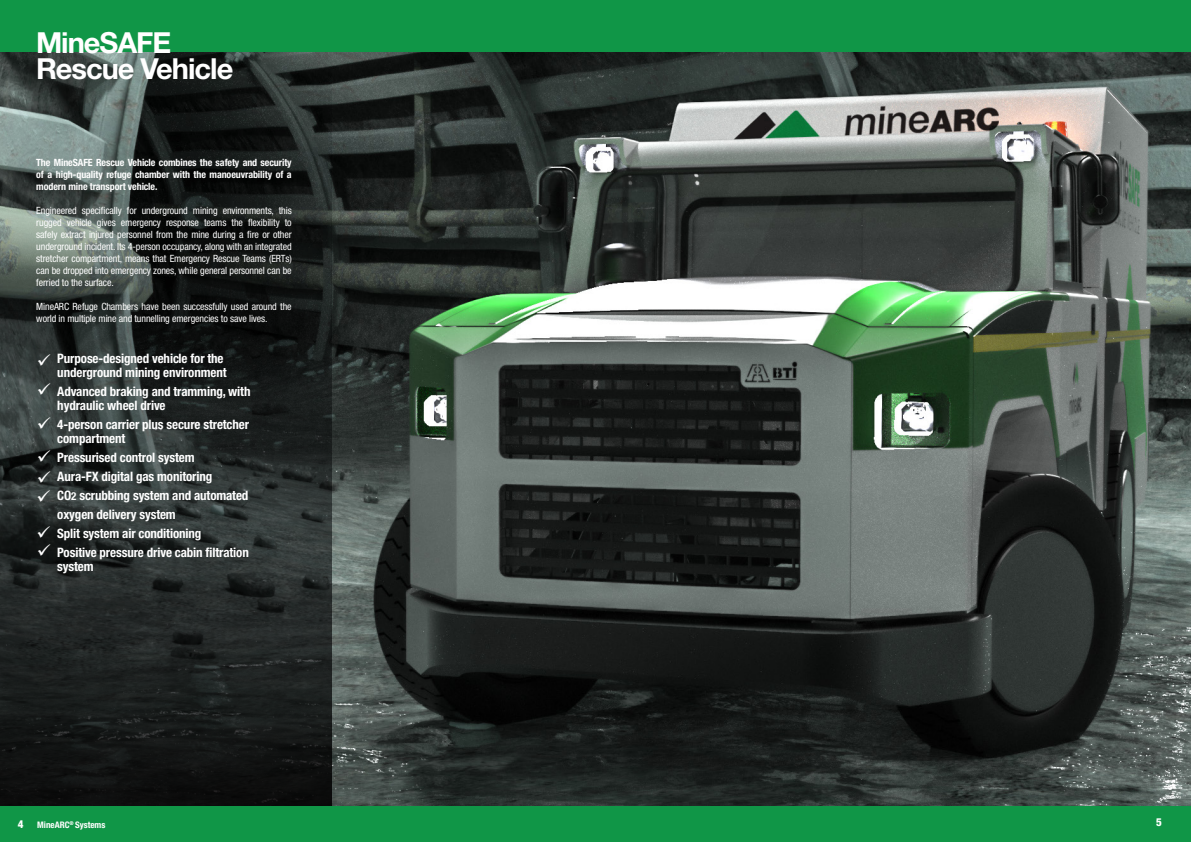
<style>
.page{position:relative;width:1191px;height:842px;background:#fff}
.page>*{position:absolute;margin:0;border:0;box-sizing:border-box;transform-origin:0 0}
.t1{font:700 29px "Helvetica Neue LT Std";letter-spacing:-.035em;color:#fff}
.t2{font:700 condensed 13px/14px "Helvetica Neue LT Std";letter-spacing:-.01em;color:#fff}
.t3{font:800 condensed 11px "Helvetica Neue LT Std";color:#fff}
.t4{font:condensed 10px/12px "Helvetica Neue LT Std";letter-spacing:-.01em;color:#fff;text-align:justify}
.t5{font:700 condensed 10px/12px "Helvetica Neue LT Std";letter-spacing:-.01em;color:#fff;text-align:justify}
.t6{font:700 condensed 9px "Helvetica Neue LT Std";color:#fff}
.s1{font-size:11px}
.s2{font-weight:800;font-size:11px}
</style>
<div class="page">
<div style="left:595px;top:805px;width:596px;height:37px;background:#109647"></div>
<div style="left:0;top:805px;width:595px;height:37px;background:#109647"></div>
<div style="left:595px;top:0;width:596px;height:52px;background:#109647"></div>
<div style="left:0;top:0;width:595px;height:52px;background:#109647"></div>
<img style="left:332px;top:52px;width:859px;height:753px">
<svg style="left:0;top:52px;width:332px;height:753px;background:#272c2b"></svg>
<svg style="left:38px;top:354px;width:12px;height:12px"></svg>
<svg style="left:38px;top:383px;width:12px;height:11px"></svg>
<svg style="left:38px;top:417px;width:12px;height:12px"></svg>
<svg style="left:38px;top:450px;width:12px;height:12px"></svg>
<svg style="left:38px;top:471px;width:12px;height:12px"></svg>
<svg style="left:38px;top:526px;width:12px;height:12px"></svg>
<svg style="left:38px;top:490px;width:12px;height:11px"></svg>
<svg style="left:38px;top:544px;width:12px;height:12px"></svg>
<p class="t1" style="left:36px;top:24px;width:137px">MineSAFE</p>
<p class="t1" style="left:36px;top:50px;width:199px">Rescue Vehicle</p>
<p class="t5" style="left:36px;top:156px;width:257px">The MineSAFE Rescue Vehicle combines the safety and security of a high-quality refuge chamber with the manoeuvrability of a modern mine transport vehicle.</p>
<p class="t4" style="left:36px;top:205px;width:257px">Engineered specifically for underground mining environments, this rugged vehicle gives emergency response teams the flexibility to safely extract injured personnel from the mine during a fire or other underground incident. Its 4-person occupancy, along with an integrated stretcher compartment, means that Emergency Rescue Teams (ERTs) can be dropped into emergency zones, while general personnel can be ferried to the surface.</p>
<p class="t4" style="left:36px;top:301px;width:257px">MineARC Refuge Chambers have been successfully used around the world in multiple mine and tunnelling emergencies to save lives.</p>
<p class="t2" style="left:57px;top:351px;width:171px">Purpose-designed vehicle for the underground mining environment</p>
<p class="t2" style="left:57px;top:384px;width:195px">Advanced braking and tramming, with hydraulic wheel drive</p>
<p class="t2" style="left:57px;top:417px;width:193px">4-person carrier plus secure stretcher compartment</p>
<p class="t2" style="left:57px;top:450px;width:139px">Pressurised control system</p>
<p class="t2" style="left:57px;top:469px;width:156px">Aura-FX digital gas monitoring</p>
<p class="t2" style="left:57px;top:486px;width:193px;line-height:19px">CO<span class="s1">2</span> scrubbing system and automated oxygen delivery system</p>
<p class="t2" style="left:57px;top:526px;width:146px">Split system air conditioning</p>
<p class="t2" style="left:57px;top:545px;width:193px">Positive pressure drive cabin filtration system</p>
<p class="t6" style="left:18px;top:819px;width:89px"><span class="s2">4</span> MineARC<sup>®</sup> Systems</p>
<p class="t3" style="left:1156px;top:815px;width:7px">5</p>
</div>
